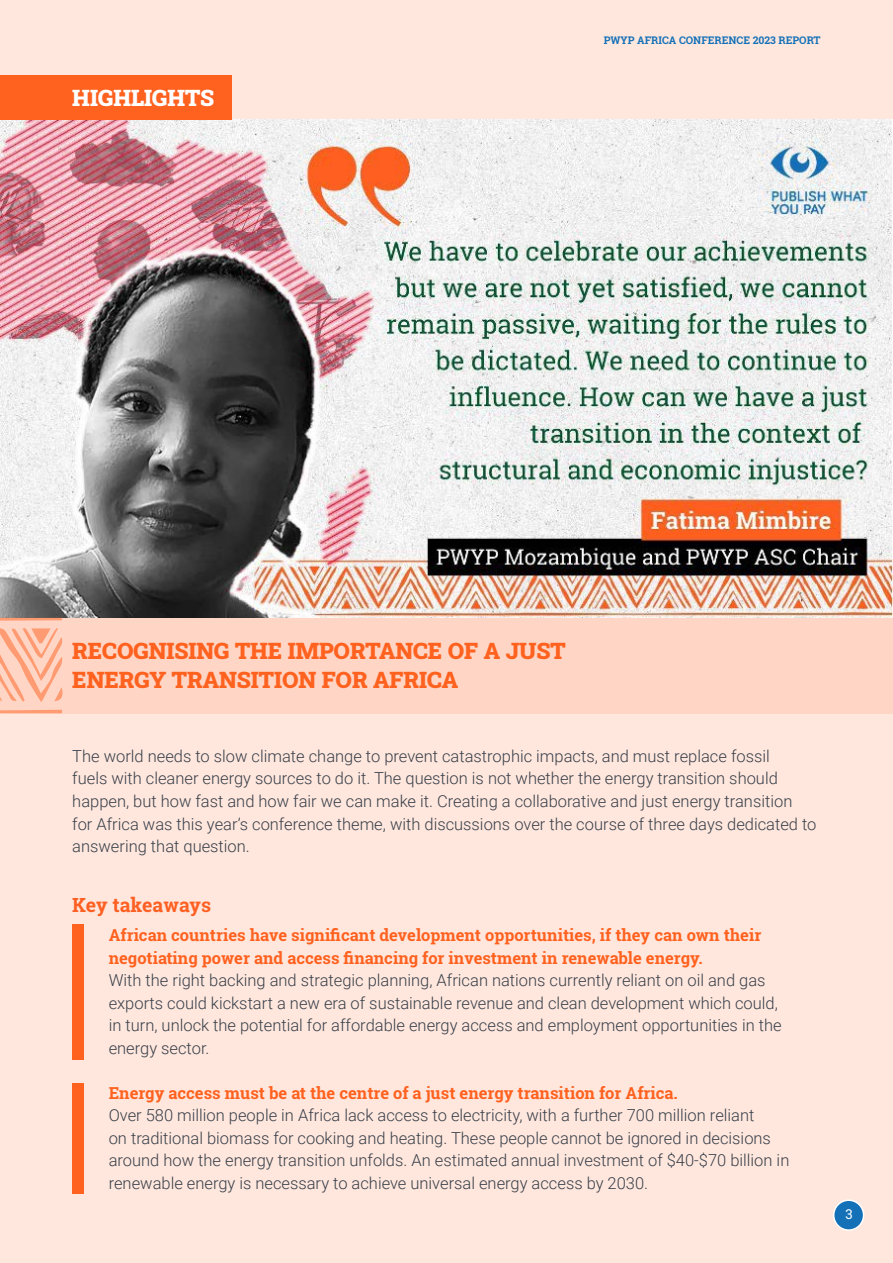
<style>
.page{position:relative;width:893px;height:1263px;background:#ffe7dd}
.page>*{position:absolute;margin:0;border:0;box-sizing:border-box;transform-origin:0 0}
.t1{font:900 22.5px/28.5px "Roboto Slab";color:#ff611f}
.t2{font:900 22.5px "Roboto Slab";color:#fff}
.t3{font:700 19.5px "Roboto Slab";color:#fe6023}
.t4{font:300 16.5px/22.5px "Roboto";color:#383f4a}
.t5{font:700 16.5px/22.5px "Roboto Slab";color:#ff611f}
.t6{font:13.5px "Roboto Slab";color:#fff}
.t7{font:700 10.5px "Roboto Slab";color:#1471b8}
</style>
<div class="page">
<img style="left:0;top:119px;width:892px;height:500px">
<div style="left:0;top:619px;width:893px;height:95px;background:#ffd6c5"></div>
<svg style="left:1px;top:710px;width:61px;height:4px"></svg>
<svg style="left:1px;top:616px;width:63px;height:86px"></svg>
<img style="left:0;top:333px;width:1px;height:421px">
<div style="left:0;top:75px;width:231px;height:45px;background:#ff611f"></div>
<div style="left:72px;top:925px;width:11px;height:135px;background:#ff611f"></div>
<div style="left:72px;top:1083px;width:11px;height:111px;background:#ff611f"></div>
<div style="left:834px;top:1200px;width:30px;height:30px;background:#1471b8;border-radius:50%"></div>
<div style="left:833px;top:1199px;width:31px;height:32px;border:2px solid #fff;border-radius:50%"></div>
<h1 class="t2" style="left:72px;top:82px;width:143px">HIGHLIGHTS</h1>
<p class="t7" style="left:604px;top:33px;width:218px">PWYP AFRICA CONFERENCE 2023 REPORT</p>
<h1 class="t1" style="left:72px;top:636px;width:495px">RECOGNISING THE IMPORTANCE OF A JUST<br>ENERGY TRANSITION FOR AFRICA</h1>
<p class="t4" style="left:72px;top:744px;width:746px">The world needs to slow climate change to prevent catastrophic impacts, and must replace fossil<br>fuels with cleaner energy sources to do it. The question is not whether the energy transition should happen, but how fast and how fair we can make it. Creating a collaborative and just energy transition for Africa was this year’s conference theme, with discussions over the course of three days dedicated to answering that question.</p>
<p class="t3" style="left:72px;top:891px;width:140px">Key takeaways</p>
<p class="t5" style="left:109px;top:924px;width:654px">African countries have significant development opportunities, if they can own their negotiating power and access financing for investment in renewable energy.</p>
<p class="t4" style="left:109px;top:968px;width:674px">With the right backing and strategic planning, African nations currently reliant on oil and gas exports could kickstart a new era of sustainable revenue and clean development which could, in turn, unlock the potential for affordable energy access and employment opportunities in the energy sector.</p>
<p class="t5" style="left:109px;top:1081px;width:570px">Energy access must be at the centre of a just energy transition for Africa.</p>
<p class="t4" style="left:109px;top:1103px;width:682px">Over 580 million people in Africa lack access to electricity, with a further 700 million reliant<br>on traditional biomass for cooking and heating. These people cannot be ignored in decisions around how the energy transition unfolds. An estimated annual investment of $40-$70 billion in renewable energy is necessary to achieve universal energy access by 2030.</p>
<p class="t6" style="left:845px;top:1204px;width:9px">3</p>
</div>
